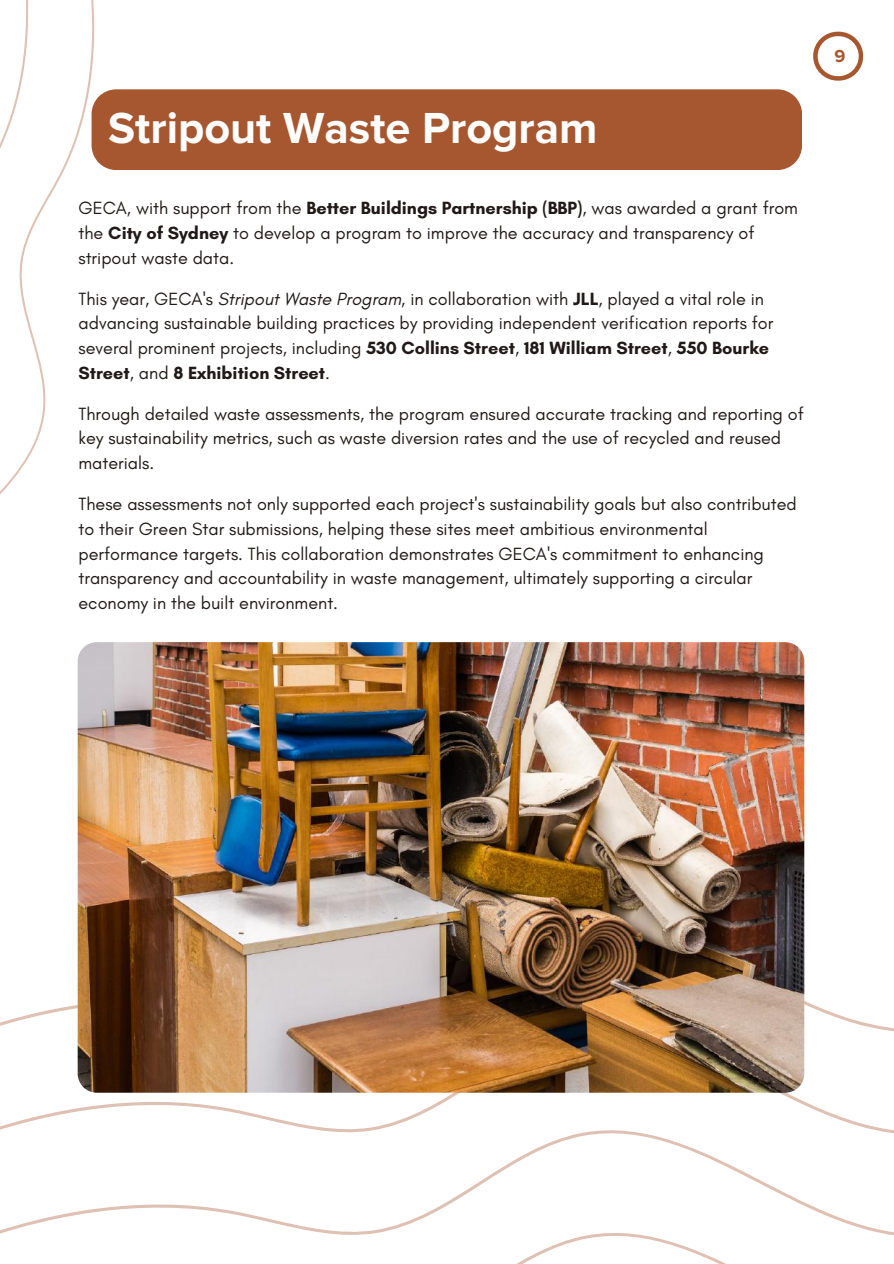
<style>
.page{position:relative;width:894px;height:1264px;background:#fff}
.page>*{position:absolute;margin:0;border:0;box-sizing:border-box;transform-origin:0 0}
.t1{font:700 45px "Proxima Nova";color:#fff}
.t2{font:18px/24.8px "Glacial Indifference";color:#201917}
.t3{font:700 18px "Proxima Nova";color:#a65730}
.s1{font-weight:700}
.s2{font-style:italic}
</style>
<div class="page">
<svg style="left:0;top:838px;width:893px;height:425px"></svg>
<svg style="left:0;top:788px;width:78px;height:139px"></svg>
<svg style="left:0;top:0;width:95px;height:495px"></svg>
<img style="left:78px;top:642px;width:726px;height:450px">
<div style="left:78px;top:220px;width:717px;height:83px;background:#fff;border-radius:42px"></div>
<svg style="left:78px;top:320px;width:17px;height:99px"></svg>
<div style="left:89px;top:435px;width:706px;height:73px;background:#fff;border-radius:36px"></div>
<div style="left:91px;top:89px;width:710px;height:81px;background:#a65730"></div>
<svg style="left:813px;top:32px;width:49px;height:49px"></svg>
<h1 class="t1" style="left:108px;top:102px;width:490px">Stripout Waste Program</h1>
<p class="t2" style="left:78px;top:195px;width:720px">GECA, with support from the <span class="s1">Better Buildings Partnership (BBP)</span>, was awarded a grant from the <span class="s1">City of Sydney</span> to develop a program to improve the accuracy and transparency of stripout waste data.</p>
<p class="t2" style="left:78px;top:286px;width:696px">This year, GECA's <span class="s2">Stripout Waste Program</span>, in collaboration with <span class="s1">JLL</span>, played a vital role in advancing sustainable building practices by providing independent verification reports for several prominent projects, including <span class="s1">530 Collins Street</span>, <span class="s1">181 William Street</span>, <span class="s1">550 Bourke Street</span>, and <span class="s1">8 Exhibition Street</span>.</p>
<p class="t2" style="left:78px;top:401px;width:726px">Through detailed waste assessments, the program ensured accurate tracking and reporting of key sustainability metrics, such as waste diversion rates and the use of recycled and reused materials.</p>
<p class="t2" style="left:78px;top:491px;width:719px">These assessments not only supported each project's sustainability goals but also contributed to their Green Star submissions, helping these sites meet ambitious environmental performance targets. This collaboration demonstrates GECA's commitment to enhancing transparency and accountability in waste management, ultimately supporting a circular economy in the built environment.</p>
<p class="t3" style="left:834px;top:45px;width:12px">9</p>
</div>
